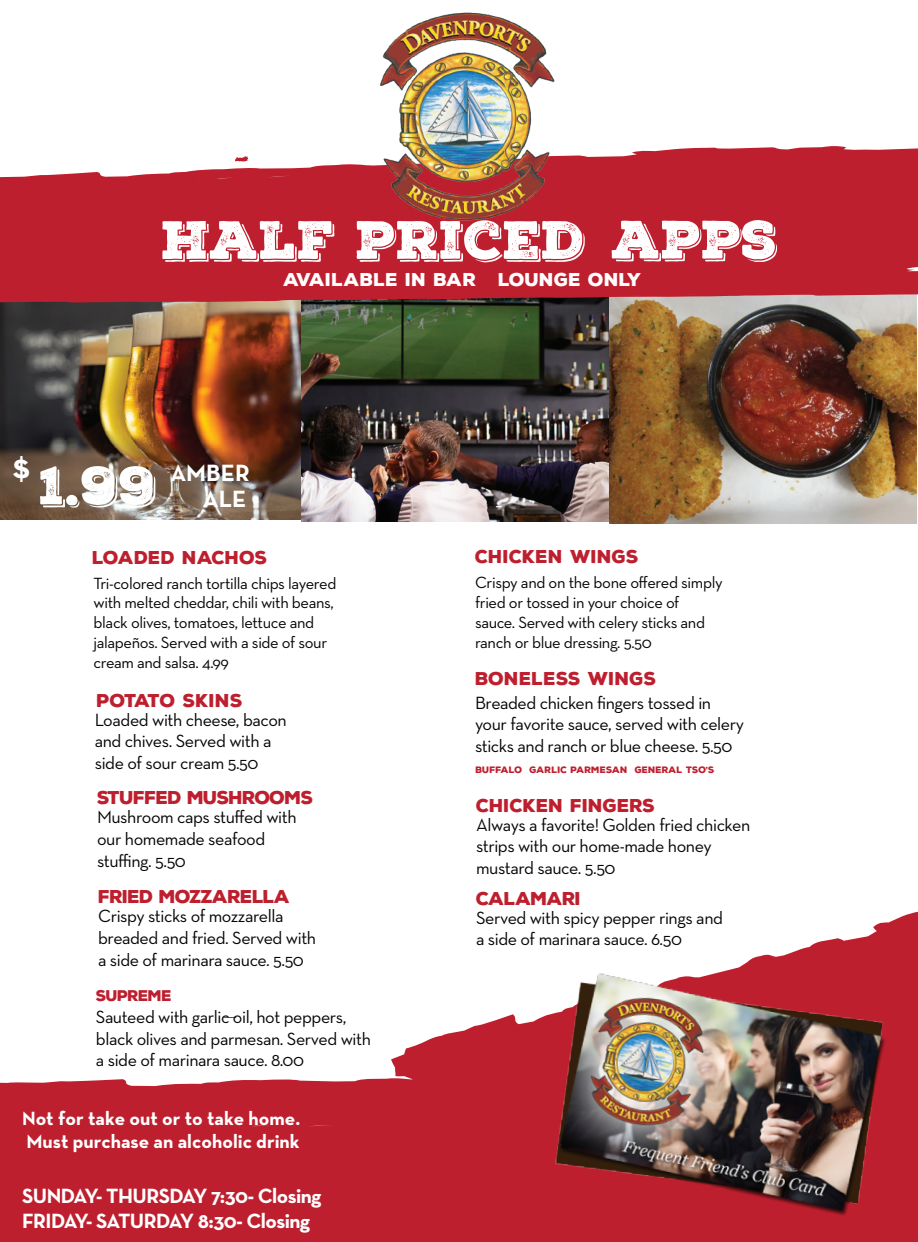
<style>
.page{position:relative;width:918px;height:1242px;background:#fff}
.page>*{position:absolute;margin:0;border:0;box-sizing:border-box;transform-origin:0 0}
.t1{font:52.2px "Nexa Rust Slab Black Shadow 01";color:#fff}
.t2{font:700 34.8px "Neutra Text";color:#fff}
.t3{font:700 24px/25.8px "Neutra Text";color:#fff;text-align:right}
.t4{font:700 21px/25.2px "Neutra Text";letter-spacing:-.025em;color:#fff}
.t5{font:700 19.5px/23.4px "Neutra Text";color:#fff}
.t6{font:18px/21.6px "Neutra Text";letter-spacing:-.025em;color:#050504}
.t7{font:900 18px "Nexa Rust Sans";color:#be1f2e}
.t8{font:900 18px "Nexa Rust Sans";letter-spacing:-.05em;color:#be1f2e}
.t9{font:900 18px "Nexa Rust Sans";color:#fff}
.t10{font:900 18px "Nexa Rust Sans";letter-spacing:-.025em;color:#be1f2e}
.t11{font:700 18px "Noteworthy";color:#fff}
.t12{font:16.5px/19.8px "Neutra Text";letter-spacing:-.025em;color:#050504}
.t13{font:900 15px "Nexa Rust Sans";letter-spacing:-.05em;color:#be1f2e}
.t14{font:900 9px "Nexa Rust Sans";color:#be1f2e}
</style>
<div class="page">
<img style="left:609px;top:306px;width:307px;height:218px">
<img style="left:0;top:306px;width:301px;height:214px">
<img style="left:301px;top:306px;width:308px;height:215px">
<svg style="left:0;top:146px;width:918px;height:160px;background:#c23946"></svg>
<svg style="left:685px;top:203px;width:4px;height:6px"></svg>
<svg style="left:649px;top:201px;width:22px;height:7px"></svg>
<svg style="left:593px;top:201px;width:24px;height:7px"></svg>
<svg style="left:235px;top:156px;width:13px;height:6px"></svg>
<svg style="left:0;top:270px;width:918px;height:33px;background:#b72d39"></svg>
<svg style="left:174px;top:221px;width:4px;height:4px"></svg>
<svg style="left:193px;top:221px;width:21px;height:5px"></svg>
<svg style="left:246px;top:221px;width:24px;height:4px"></svg>
<svg style="left:615px;top:230px;width:13px;height:3px"></svg>
<div style="left:0;top:1078px;width:381px;height:164px;background:#be1f2e"></div>
<svg style="left:222px;top:1017px;width:15px;height:1px"></svg>
<img style="left:366px;top:12px;width:201px;height:217px">
<svg style="left:381px;top:911px;width:537px;height:331px;fill:#be1f2e"></svg>
<img style="left:550px;top:970px;width:342px;height:258px">
<h1 class="t1" style="left:162px;top:205px;width:617px">HALF PRICED APPS</h1>
<p class="t9" style="left:283px;top:267px;width:195px">AVAILABLE IN BAR</p>
<p class="t9" style="left:498px;top:267px;width:145px">LOUNGE ONLY</p>
<h2 class="t2" style="left:13px;top:444px;width:19px">$</h2>
<h3 class="t3" style="left:170px;top:460px;width:81px">AMBER<br>ALE</h3>
<h1 class="t1" style="left:39px;top:450px;width:119px">1.99</h1>
<p class="t7" style="left:92px;top:545px;width:177px">LOADED NACHOS</p>
<p class="t12" style="left:94px;top:573px;width:244px">Tri-colored ranch tortilla chips layered with melted cheddar, chili with beans, black olives, tomatoes, lettuce and jalapeños. Served with a side of sour cream and salsa. 4.99</p>
<p class="t7" style="left:96px;top:688px;width:148px">POTATO SKINS</p>
<p class="t6" style="left:95px;top:708px;width:194px">Loaded with cheese, bacon and chives. Served with a side of sour cream 5.50</p>
<p class="t8" style="left:97px;top:786px;width:218px">STUFFED MUSHROOMS</p>
<p class="t6" style="left:97px;top:806px;width:201px">Mushroom caps stuffed with our homemade seafood stuffing. 5.50</p>
<p class="t8" style="left:98px;top:885px;width:194px">FRIED MOZZARELLA</p>
<p class="t6" style="left:98px;top:905px;width:220px">Crispy sticks of mozzarella breaded and fried. Served with a side of marinara sauce. 5.50</p>
<p class="t13" style="left:96px;top:985px;width:78px">SUPREME</p>
<p class="t6" style="left:96px;top:1006px;width:277px">Sauteed with garlic oil, hot peppers, black olives and parmesan. Served with a side of marinara sauce. 8.00</p>
<p class="t5" style="left:22px;top:1106px;width:280px">Not for take out or to take home.<br>Must purchase an alcoholic drink</p>
<p class="t4" style="left:22px;top:1182px;width:301px">SUNDAY- THURSDAY 7:30- Closing<br>FRIDAY- SATURDAY 8:30- Closing</p>
<p class="t11" style="left:496px;top:489px;width:9px">-</p>
<p class="t7" style="left:475px;top:545px;width:165px">CHICKEN WINGS</p>
<p class="t12" style="left:475px;top:572px;width:249px">Crispy and on the bone offered simply fried or tossed in your choice of sauce. Served with celery sticks and ranch or blue dressing. 5.50</p>
<p class="t7" style="left:475px;top:667px;width:183px">BONELESS WINGS</p>
<p class="t6" style="left:475px;top:692px;width:271px">Breaded chicken fingers tossed in your favorite sauce, served with celery sticks and ranch or blue cheese. 5.50</p>
<p class="t14" style="left:475px;top:764px;width:241px">BUFFALO GARLIC PARMESAN GENERAL TSO’S</p>
<p class="t10" style="left:476px;top:793px;width:181px">CHICKEN FINGERS</p>
<p class="t6" style="left:476px;top:814px;width:276px">Always a favorite! Golden fried chicken strips with our home-made honey mustard sauce. 5.50</p>
<p class="t8" style="left:476px;top:886px;width:107px">CALAMARI</p>
<p class="t6" style="left:476px;top:907px;width:248px">Served with spicy pepper rings and a side of marinara sauce. 6.50</p>
</div>
